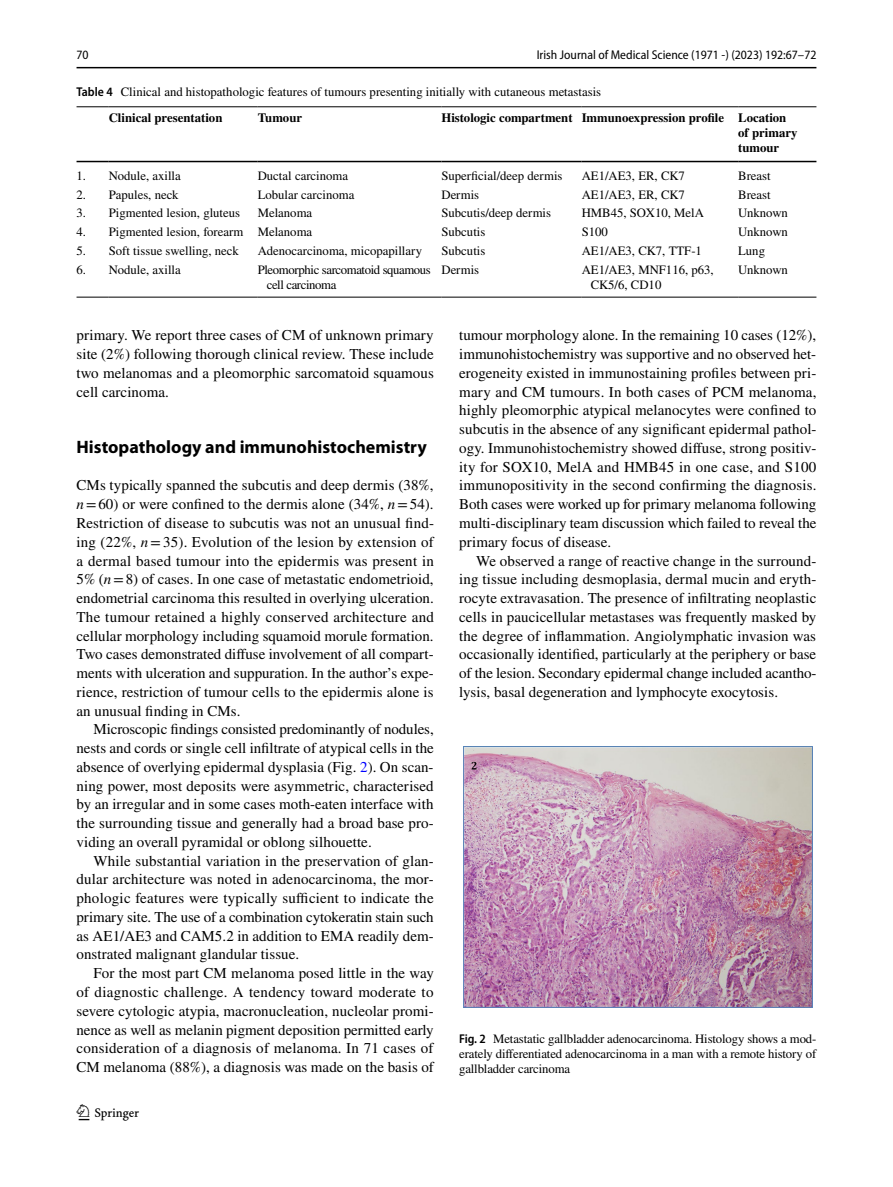
<style>
.page{position:relative;width:893px;height:1187px;background:#fff}
.page>*{position:absolute;margin:0;border:0;box-sizing:border-box;transform-origin:0 0}
.t1{font:22.5px "Springnew Regular 2";color:#000}
.t2{font:700 18px "Myriad Pro";color:#000}
.t3{font:15px/18.8px "STIX";letter-spacing:.005em;color:#000;text-align:justify}
.t4{font:12.75px/15px "STIX";color:#000}
.t5{font:700 12.75px/15px "STIX";color:#000}
.t6{font:semi-condensed 12.75px "Myriad Pro";color:#000}
.t7{font:12.75px/15px "STIX";letter-spacing:-.03em;color:#000}
.s1{font-family:"Myriad Pro";font-weight:600;font-stretch:semi-condensed}
.s2{font-weight:700}
.s3{font-style:italic}
.s4{color:#00f}
</style>
<div class="page">
<hr style="left:77px;top:67px;width:739px;height:1px;background:#000">
<hr style="left:77px;top:106px;width:32px;height:1px;background:#000">
<hr style="left:77px;top:161px;width:32px;height:1px;background:#000">
<hr style="left:109px;top:106px;width:149px;height:1px;background:#000">
<hr style="left:109px;top:161px;width:149px;height:1px;background:#000">
<hr style="left:258px;top:106px;width:183px;height:1px;background:#000">
<hr style="left:258px;top:161px;width:183px;height:1px;background:#000">
<hr style="left:441px;top:106px;width:141px;height:1px;background:#000">
<hr style="left:441px;top:161px;width:141px;height:1px;background:#000">
<hr style="left:582px;top:106px;width:156px;height:1px;background:#000">
<hr style="left:582px;top:161px;width:156px;height:1px;background:#000">
<hr style="left:738px;top:106px;width:78px;height:1px;background:#000">
<hr style="left:738px;top:161px;width:78px;height:1px;background:#000">
<hr style="left:77px;top:297px;width:32px;height:1px;background:#000">
<hr style="left:109px;top:297px;width:149px;height:1px;background:#000">
<hr style="left:258px;top:297px;width:183px;height:1px;background:#000">
<hr style="left:441px;top:297px;width:141px;height:1px;background:#000">
<hr style="left:582px;top:297px;width:156px;height:1px;background:#000">
<hr style="left:738px;top:297px;width:78px;height:1px;background:#000">
<div style="left:459px;top:746px;width:357px;height:261px;background:linear-gradient(to bottom,#fff,#fff)"></div>
<img style="left:463px;top:746px;width:349px;height:261px">
<p class="t6" style="left:77px;top:48px;width:14px">70</p>
<p class="t6" style="left:537px;top:48px;width:281px">Irish Journal of Medical Science (1971 -) (2023) 192:67–72</p>
<p class="t4" style="left:109px;top:80px;width:494px;line-height:25.5px;text-indent:-32px"><span class="s1">Table 4</span> Clinical and histopathologic features of tumours presenting initially with cutaneous metastasis<br><span class="s2">Clinical presentation</span></p>
<p class="t5" style="left:258px;top:110px;width:46px">Tumour</p>
<p class="t5" style="left:738px;top:110px;width:61px;text-indent:-297px">Histologic compartment Immunoexpression profile Location of primary tumour</p>
<p class="t4" style="left:77px;top:169px;width:106px">1. Nodule, axilla</p>
<p class="t4" style="left:258px;top:169px;width:92px">Ductal carcinoma</p>
<p class="t4" style="left:441px;top:169px;width:123px">Superficial/deep dermis</p>
<p class="t4" style="left:582px;top:169px;width:105px">AE1/AE3, ER, CK7</p>
<p class="t4" style="left:738px;top:169px;width:34px">Breast</p>
<p class="t4" style="left:77px;top:188px;width:103px">2. Papules, neck</p>
<p class="t4" style="left:258px;top:188px;width:98px">Lobular carcinoma</p>
<p class="t4" style="left:441px;top:188px;width:39px">Dermis</p>
<p class="t4" style="left:582px;top:188px;width:105px">AE1/AE3, ER, CK7</p>
<p class="t4" style="left:738px;top:188px;width:34px">Breast</p>
<p class="t4" style="left:77px;top:206px;width:165px">3. Pigmented lesion, gluteus</p>
<p class="t4" style="left:258px;top:206px;width:56px">Melanoma</p>
<p class="t4" style="left:441px;top:206px;width:111px">Subcutis/deep dermis</p>
<p class="t4" style="left:582px;top:206px;width:124px">HMB45, SOX10, MelA</p>
<p class="t4" style="left:738px;top:206px;width:51px">Unknown</p>
<p class="t4" style="left:77px;top:225px;width:237px">4. Pigmented lesion, forearm Melanoma</p>
<p class="t4" style="left:441px;top:225px;width:45px">Subcutis</p>
<p class="t4" style="left:582px;top:225px;width:28px">S100</p>
<p class="t4" style="left:738px;top:225px;width:51px">Unknown</p>
<p class="t4" style="left:77px;top:244px;width:164px">5. Soft tissue swelling, neck</p>
<p class="t4" style="left:258px;top:244px;width:166px">Adenocarcinoma, micopapillary</p>
<p class="t4" style="left:441px;top:244px;width:45px">Subcutis</p>
<p class="t4" style="left:582px;top:244px;width:122px">AE1/AE3, CK7, TTF-1</p>
<p class="t4" style="left:738px;top:244px;width:28px">Lung</p>
<p class="t4" style="left:77px;top:263px;width:106px">6. Nodule, axilla</p>
<p class="t7" style="left:267px;top:263px;width:166px;text-indent:-9px">Pleomorphic sarcomatoid squamous cell carcinoma</p>
<p class="t4" style="left:441px;top:263px;width:39px">Dermis</p>
<p class="t4" style="left:591px;top:263px;width:125px;text-indent:-9px">AE1/AE3, MNF116, p63,<br>CK5/6, CD10</p>
<p class="t4" style="left:738px;top:263px;width:51px">Unknown</p>
<p class="t3" style="left:77px;top:327px;width:359px">primary. We report three cases of CM of unknown primary site (2%) following thorough clinical review. These include two melanomas and a pleomorphic sarcomatoid squamous cell carcinoma.</p>
<p class="t2" style="left:77px;top:435px;width:352px">Histopathology and immunohistochemistry</p>
<p class="t3" style="left:77px;top:477px;width:359px">CMs typically spanned the subcutis and deep dermis (38%, <span class="s3">n</span>=60) or were confined to the dermis alone (34%, <span class="s3">n</span>=54).<br>Restriction of disease to subcutis was not an unusual find&shy;ing (22%, <span class="s3">n</span>=35). Evolution of the lesion by extension of a dermal based tumour into the epidermis was present in 5% (<span class="s3">n</span>=8) of cases. In one case of metastatic endometrioid, endometrial carcinoma this resulted in overlying ulceration.<br>The tumour retained a highly conserved architecture and cellular morphology including squamoid morule formation.<br>Two cases demonstrated diffuse involvement of all compart&shy;ments with ulceration and suppuration. In the author’s expe&shy;rience, restriction of tumour cells to the epidermis alone is an unusual finding in CMs.</p>
<p class="t3" style="left:77px;top:721px;width:359px;text-indent:17px">Microscopic findings consisted predominantly of nodules, nests and cords or single cell infiltrate of atypical cells in the absence of overlying epidermal dysplasia (Fig. <span class="s4">2</span>). On scan&shy;ning power, most deposits were asymmetric, characterised by an irregular and in some cases moth-eaten interface with the surrounding tissue and generally had a broad base pro&shy;viding an overall pyramidal or oblong silhouette.</p>
<p class="t3" style="left:77px;top:852px;width:359px;text-indent:17px">While substantial variation in the preservation of glan&shy;dular architecture was noted in adenocarcinoma, the mor&shy;phologic features were typically sufficient to indicate the primary site. The use of a combination cytokeratin stain such as AE1/AE3 and CAM5.2 in addition to EMA readily dem&shy;onstrated malignant glandular tissue.</p>
<p class="t3" style="left:77px;top:964px;width:359px;text-indent:17px">For the most part CM melanoma posed little in the way of diagnostic challenge. A tendency toward moderate to severe cytologic atypia, macronucleation, nucleolar promi&shy;nence as well as melanin pigment deposition permitted early consideration of a diagnosis of melanoma. In 71 cases of CM melanoma (88%), a diagnosis was made on the basis of</p>
<h1 class="t1" style="left:79px;top:1104px;width:62px">1 3</h1>
<p class="t3" style="left:459px;top:327px;width:359px">tumour morphology alone. In the remaining 10 cases (12%), immunohistochemistry was supportive and no observed het&shy;erogeneity existed in immunostaining profiles between pri&shy;mary and CM tumours. In both cases of PCM melanoma, highly pleomorphic atypical melanocytes were confined to subcutis in the absence of any significant epidermal pathol&shy;ogy. Immunohistochemistry showed diffuse, strong positiv&shy;ity for SOX10, MelA and HMB45 in one case, and S100 immunopositivity in the second confirming the diagnosis.<br>Both cases were worked up for primary melanoma following multi-disciplinary team discussion which failed to reveal the primary focus of disease.</p>
<p class="t3" style="left:459px;top:552px;width:359px;text-indent:17px">We observed a range of reactive change in the surround&shy;ing tissue including desmoplasia, dermal mucin and eryth&shy;rocyte extravasation. The presence of infiltrating neoplastic cells in paucicellular metastases was frequently masked by the degree of inflammation. Angiolymphatic invasion was occasionally identified, particularly at the periphery or base of the lesion. Secondary epidermal change included acantho&shy;lysis, basal degeneration and lymphocyte exocytosis.</p>
<p class="t4" style="left:459px;top:1031px;width:359px;text-align:justify"><span class="s1">Fig. 2</span> Metastatic gallbladder adenocarcinoma. Histology shows a mod&shy;erately differentiated adenocarcinoma in a man with a remote history of gallbladder carcinoma</p>
</div>
